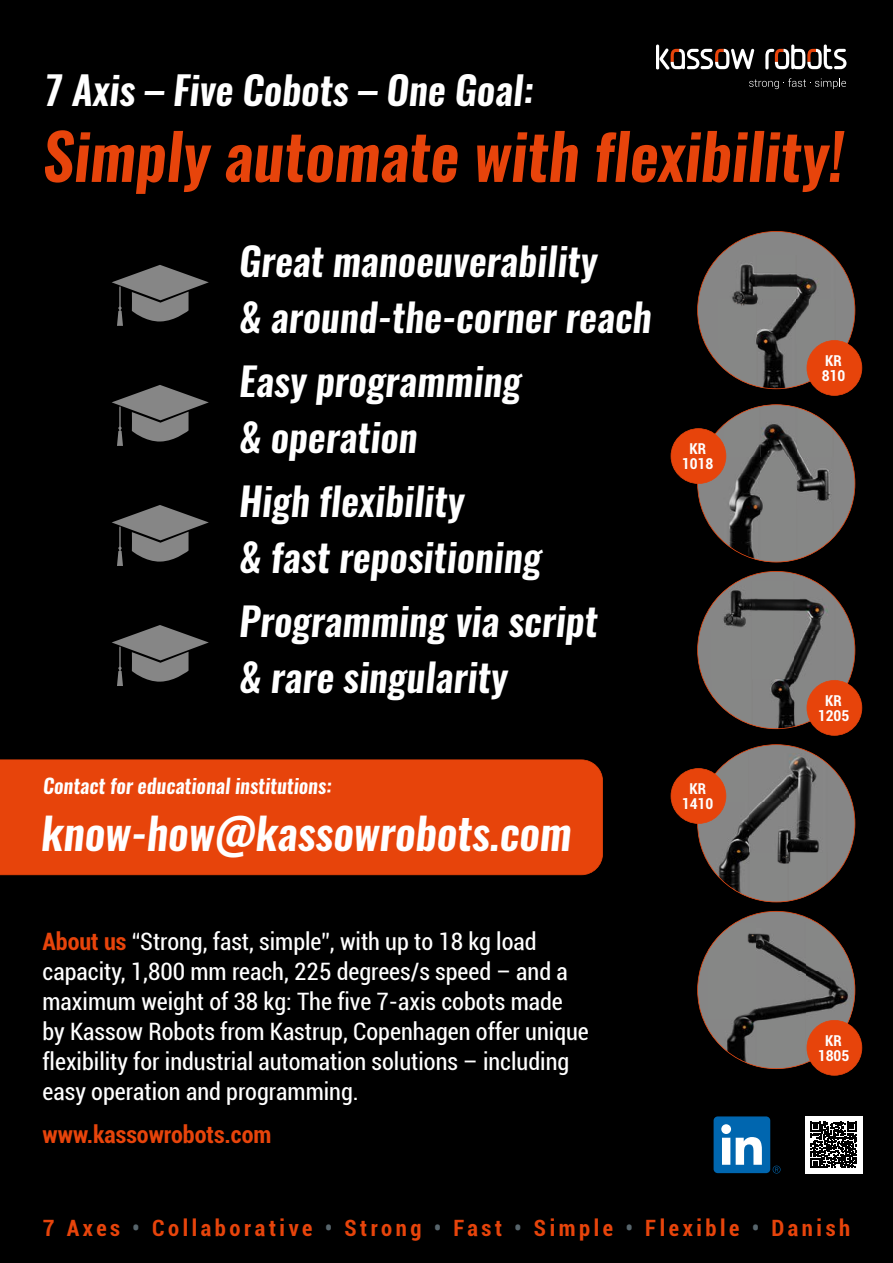
<style>
.page{position:relative;width:893px;height:1263px;background:#000}
.page>*{position:absolute;margin:0;border:0;box-sizing:border-box;transform-origin:0 0}
.t1{font:italic 600 63px "Oswald";color:#e7440b}
.t2{font:italic 600 43.5px "Oswald";color:#fff}
.t3{font:italic 600 39px "Oswald";color:#fff}
.t4{font:italic 600 38.85px/55.8px "Oswald";color:#fff}
.t5{font:condensed 24px/30px "Roboto";color:#fff}
.t6{font:700 condensed 24px "Roboto";color:#e7440b}
.t7{font:700 condensed 22.5px "Roboto";letter-spacing:.16em;color:#e7440b}
.t8{font:italic 600 20.1px "Oswald";color:#fff}
.t9{font:700 condensed 15px/15px "Roboto";color:#fff;text-align:center}
.s1{font-weight:700;color:#e7440b}
.s2{color:#57656c}
</style>
<div class="page">
<div style="left:0;top:759px;width:603px;height:116px;background:#e7440b"></div>
<svg style="left:773px;top:1165px;width:7px;height:8px"></svg>
<div style="left:714px;top:1116px;width:56px;height:57px;background:#0066af;border-radius:4px"></div>
<svg style="left:721px;top:1124px;width:41px;height:41px"></svg>
<div style="left:805px;top:1116px;width:57px;height:58px;background:#fff"></div>
<svg style="left:810px;top:1122px;width:47px;height:46px"></svg>
<svg style="left:112px;top:265px;width:97px;height:61px"></svg>
<svg style="left:112px;top:385px;width:97px;height:61px"></svg>
<svg style="left:112px;top:505px;width:97px;height:61px"></svg>
<svg style="left:112px;top:625px;width:97px;height:61px"></svg>
<svg style="left:697px;top:231px;width:165px;height:165px"></svg>
<svg style="left:697px;top:571px;width:165px;height:165px"></svg>
<svg style="left:697px;top:911px;width:165px;height:165px"></svg>
<svg style="left:671px;top:404px;width:184px;height:158px"></svg>
<svg style="left:671px;top:744px;width:184px;height:158px"></svg>
<hr style="left:656px;top:45px;width:3px;height:24px;background:#fff;border-radius:2px">
<svg style="left:659px;top:49px;width:95px;height:20px"></svg>
<svg style="left:765px;top:45px;width:81px;height:24px"></svg>
<svg style="left:749px;top:78px;width:97px;height:11px"></svg>
<h3 class="t3" style="left:43px;top:63px;width:492px">7 Axis – Five Cobots – One Goal:</h3>
<h1 class="t1" style="left:43px;top:112px;width:803px">Simply automate with flexibility!</h1>
<h3 class="t4" style="left:239px;top:235px;width:414px">Great manoeuverability<br>&amp; around-the-corner reach</h3>
<h3 class="t4" style="left:239px;top:355px;width:283px">Easy programming &amp; operation</h3>
<h3 class="t4" style="left:239px;top:475px;width:304px">High flexibility<br>&amp; fast repositioning</h3>
<h3 class="t4" style="left:239px;top:595px;width:360px">Programming via script &amp; rare singularity</h3>
<p class="t8" style="left:43px;top:772px;width:290px">Contact for educational institutions:</p>
<h2 class="t2" style="left:41px;top:803px;width:532px">know-how@kassowrobots.com</h2>
<p class="t5" style="left:43px;top:926px;width:548px"><span class="s1">About us</span> “Strong, fast, simple”, with up to 18 kg load capacity, 1,800 mm reach, 225 degrees/s speed – and a maximum weight of 38 kg: The five 7-axis cobots made by Kassow Robots from Kastrup, Copenhagen offer unique flexibility for industrial automation solutions – including easy operation and programming.</p>
<p class="t6" style="left:43px;top:1118px;width:230px">www.kassowrobots.com</p>
<p class="t9" style="left:682px;top:441px;width:33px">KR<br>1018</p>
<p class="t9" style="left:682px;top:781px;width:33px">KR<br>1410</p>
<p class="t9" style="left:822px;top:353px;width:25px;text-align:left">KR<br>810</p>
<p class="t9" style="left:818px;top:693px;width:33px">KR<br>1205</p>
<p class="t9" style="left:818px;top:1032px;width:33px">KR<br>1805</p>
<p class="t7" style="left:43px;top:1212px;width:809px">7 Axes <span class="s2">•</span> Collaborative <span class="s2">•</span> Strong <span class="s2">•</span> Fast <span class="s2">•</span> Simple <span class="s2">•</span> Flexible <span class="s2">•</span> Danish</p>
</div>
